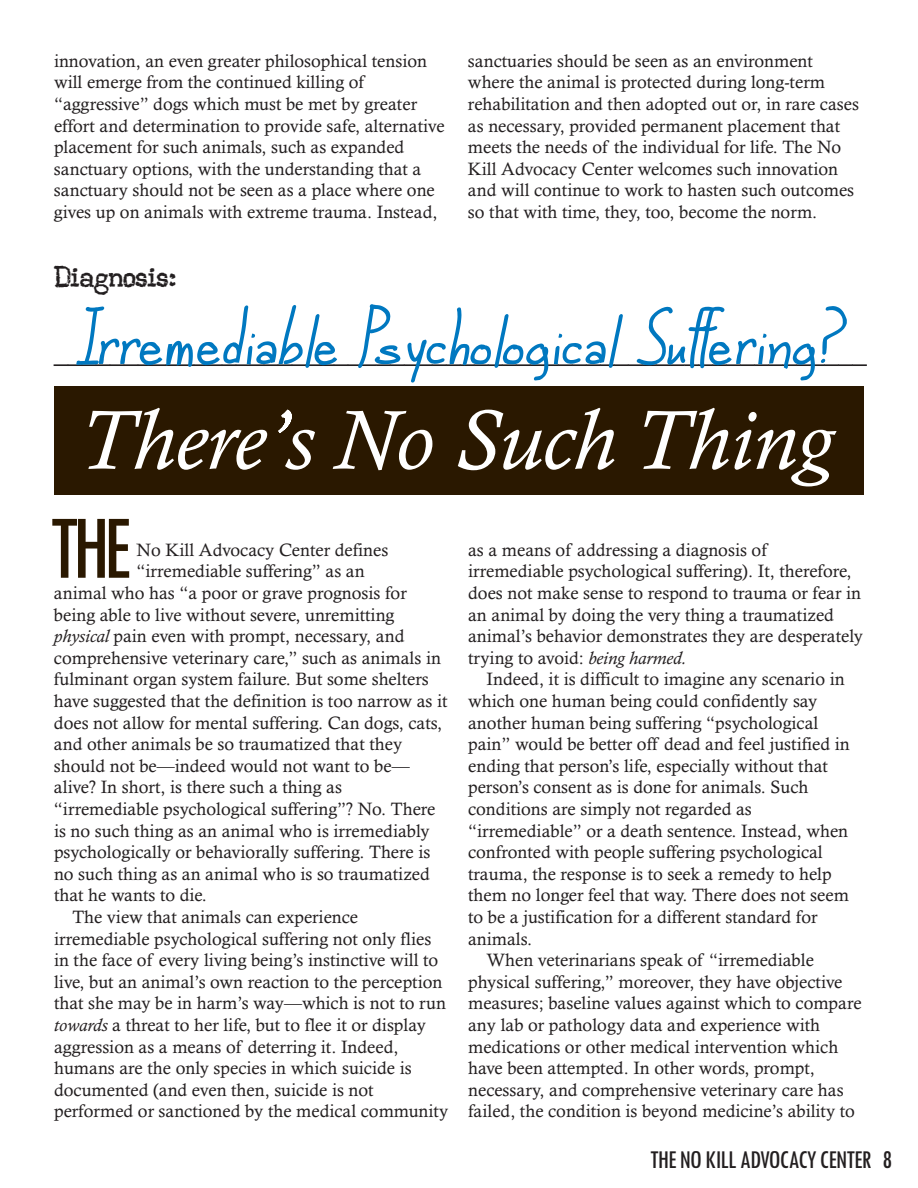
<style>
.page{position:relative;width:918px;height:1188px;background:#fff}
.page>*{position:absolute;margin:0;border:0;box-sizing:border-box;transform-origin:0 0}
.t1{font:italic 96.75px "alphabetizedcassettetapes";color:#0078c0}
.t2{font:500 condensed 94.65px "Tw Cen";color:#2a1800;scale:.95 1}
.t3{font:italic 85.35px "Calisto";color:#fff}
.t4{font:28.05px "AA Typewriter";color:#231f20}
.t5{font:500 condensed 26.7px "Tw Cen";letter-spacing:-.035em;color:#231f20}
.t6{font:25.2px "Arial";color:#231f20}
.t7{font:18px/21.6px "Calisto";color:#231f20}
.s1{font-style:italic}
</style>
<div class="page">
<div style="left:54px;top:386px;width:810px;height:108px;background:#2a1800"></div>
<p class="t7" style="left:54px;top:50px;width:392px">innovation, an even greater philosophical tension will emerge from the continued killing of “aggressive” dogs which must be met by greater effort and determination to provide safe, alternative placement for such animals, such as expanded sanctuary options, with the understanding that a sanctuary should not be seen as a place where one gives up on animals with extreme trauma. Instead,</p>
<p class="t7" style="left:468px;top:50px;width:392px">sanctuaries should be seen as an environment where the animal is protected during long-term rehabilitation and then adopted out or, in rare cases as necessary, provided permanent placement that meets the needs of the individual for life. The No Kill Advocacy Center welcomes such innovation and will continue to work to hasten such outcomes so that with time, they, too, become the norm.</p>
<h3 class="t4" style="left:54px;top:266px;width:124px">Diagnosis:</h3>
<h1 class="t1" style="left:74px;top:302px;width:783px">IreeibePscogiaSfeig?</h1>
<h1 class="t1" style="left:117px;top:302px;width:215px">rmdal</h1>
<h1 class="t1" style="left:402px;top:302px;width:407px">yhlocl u rn</h1>
<h3 class="t3" style="left:76px;top:389px;width:758px">There’s No Such Thing</h3>
<h3 class="t6" style="left:54px;top:338px;width:814px">__________________________________________________________</h3>
<h2 class="t2" style="left:49px;top:490px;width:88px">THE</h2>
<p class="t7" style="left:137px;top:539px;width:253px">No Kill Advocacy Center defines</p>
<p class="t7" style="left:137px;top:560px;width:230px">“irremediable suffering” as an</p>
<p class="t7" style="left:54px;top:582px;width:354px">animal who has “a poor or grave prognosis for</p>
<p class="t7" style="left:54px;top:604px;width:342px">being able to live without severe, unremitting</p>
<p class="t7" style="left:54px;top:625px;width:352px"><span class="s1">physical</span> pain even with prompt, necessary, and</p>
<p class="t7" style="left:54px;top:647px;width:389px">comprehensive veterinary care,” such as animals in</p>
<p class="t7" style="left:54px;top:668px;width:376px">fulminant organ system failure. But some shelters</p>
<p class="t7" style="left:54px;top:690px;width:395px">have suggested that the definition is too narrow as it</p>
<p class="t7" style="left:54px;top:712px;width:390px">does not allow for mental suffering. Can dogs, cats,</p>
<p class="t7" style="left:54px;top:733px;width:350px">and other animals be so traumatized that they</p>
<p class="t7" style="left:54px;top:755px;width:357px">should not be—indeed would not want to be—</p>
<p class="t7" style="left:54px;top:776px;width:290px">alive? In short, is there such a thing as</p>
<p class="t7" style="left:54px;top:798px;width:383px">“irremediable psychological suffering”? No. There</p>
<p class="t7" style="left:54px;top:820px;width:377px">is no such thing as an animal who is irremediably</p>
<p class="t7" style="left:54px;top:841px;width:378px">psychologically or behaviorally suffering. There is</p>
<p class="t7" style="left:54px;top:863px;width:377px">no such thing as an animal who is so traumatized</p>
<p class="t7" style="left:54px;top:884px;width:154px">that he wants to die.</p>
<p class="t7" style="left:72px;top:906px;width:287px">The view that animals can experience</p>
<p class="t7" style="left:54px;top:928px;width:379px">irremediable psychological suffering not only flies</p>
<p class="t7" style="left:54px;top:949px;width:386px">in the face of every living being’s instinctive will to</p>
<p class="t7" style="left:54px;top:971px;width:390px">live, but an animal’s own reaction to the perception</p>
<p class="t7" style="left:54px;top:992px;width:393px">that she may be in harm’s way—which is not to run</p>
<p class="t7" style="left:54px;top:1014px;width:373px"><span class="s1">towards</span> a threat to her life, but to flee it or display</p>
<p class="t7" style="left:54px;top:1036px;width:346px">aggression as a means of deterring it. Indeed,</p>
<p class="t7" style="left:54px;top:1057px;width:359px">humans are the only species in which suicide is</p>
<p class="t7" style="left:54px;top:1079px;width:321px">documented (and even then, suicide is not</p>
<p class="t7" style="left:54px;top:1100px;width:396px">performed or sanctioned by the medical community</p>
<p class="t7" style="left:468px;top:539px;width:396px">as a means of addressing a diagnosis of irremediable psychological suffering). It, therefore, does not make sense to respond to trauma or fear in an animal by doing the very thing a traumatized animal’s behavior demonstrates they are desperately trying to avoid: <span class="s1">being harmed.</span></p>
<p class="t7" style="left:487px;top:668px;width:360px">Indeed, it is difficult to imagine any scenario in</p>
<p class="t7" style="left:468px;top:690px;width:351px">which one human being could confidently say</p>
<p class="t7" style="left:468px;top:712px;width:352px">another human being suffering “psychological</p>
<p class="t7" style="left:468px;top:733px;width:383px">pain” would be better off dead and feel justified in</p>
<p class="t7" style="left:468px;top:755px;width:361px">ending that person’s life, especially without that</p>
<p class="t7" style="left:468px;top:776px;width:342px">person’s consent as is done for animals. Such</p>
<p class="t7" style="left:468px;top:798px;width:285px">conditions are simply not regarded as</p>
<p class="t7" style="left:468px;top:820px;width:382px">“irremediable” or a death sentence. Instead, when</p>
<p class="t7" style="left:468px;top:841px;width:356px">confronted with people suffering psychological</p>
<p class="t7" style="left:468px;top:863px;width:365px">trauma, the response is to seek a remedy to help</p>
<p class="t7" style="left:468px;top:884px;width:382px">them no longer feel that way. There does not seem</p>
<p class="t7" style="left:468px;top:906px;width:351px">to be a justification for a different standard for</p>
<p class="t7" style="left:468px;top:928px;width:66px">animals.</p>
<p class="t7" style="left:487px;top:949px;width:329px">When veterinarians speak of “irremediable</p>
<p class="t7" style="left:468px;top:971px;width:376px">physical suffering,” moreover, they have objective</p>
<p class="t7" style="left:468px;top:992px;width:395px">measures; baseline values against which to compare</p>
<p class="t7" style="left:468px;top:1014px;width:353px">any lab or pathology data and experience with</p>
<p class="t7" style="left:468px;top:1036px;width:372px">medications or other medical intervention which</p>
<p class="t7" style="left:468px;top:1057px;width:348px">have been attempted. In other words, prompt,</p>
<p class="t7" style="left:468px;top:1079px;width:377px">necessary, and comprehensive veterinary care has</p>
<p class="t7" style="left:468px;top:1100px;width:388px">failed, the condition is beyond medicine’s ability to</p>
<h3 class="t5" style="left:650px;top:1143px;width:244px">THE NOKILL ADVOCACYCENTER 8</h3>
</div>
